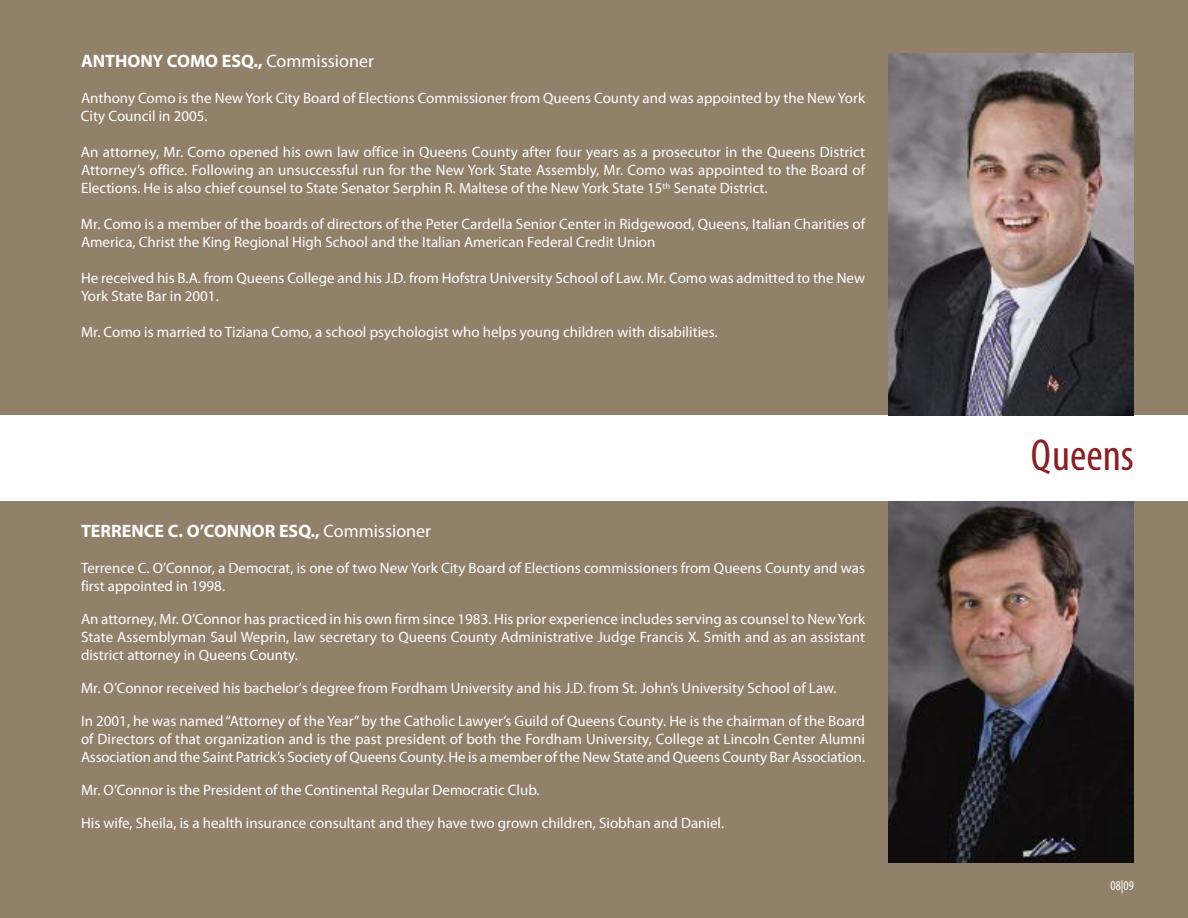
<style>
.page{position:relative;width:1188px;height:918px;background:#fff}
.page>*{position:absolute;margin:0;border:0;box-sizing:border-box;transform-origin:0 0}
.t1{font:condensed 45px "Myriad Pro";color:#892023}
.t2{font:700 18px "Myriad Pro";color:#fff}
.t3{font:15px/18px "Myriad Pro";color:#fff}
.t4{font:condensed 13.5px "Myriad Pro";color:#fff}
.s1{font-weight:400}
</style>
<div class="page">
<div style="left:0;top:0;width:1188px;height:415px;background:#91816b"></div>
<div style="left:0;top:501px;width:1188px;height:417px;background:#91816b"></div>
<img style="left:888px;top:54px;width:246px;height:361px">
<img style="left:888px;top:501px;width:246px;height:361px">
<p class="t2" style="left:81px;top:55px;width:294px">ANTHONY COMO ESQ., <span class="s1">Commissioner</span></p>
<p class="t3" style="left:81px;top:91px;width:786px">Anthony Como is the New York City Board of Elections Commissioner from Queens County and was appointed by the New York<br>City Council in 2005.</p>
<p class="t3" style="left:81px;top:145px;width:786px;text-align:justify">An attorney, Mr. Como opened his own law office in Queens County after four years as a prosecutor in the Queens District Attorney’s office. Following an unsuccessful run for the New York State Assembly, Mr. Como was appointed to the Board of Elections. He is also chief counsel to State Senator Serphin R. Maltese of the New York State 15<sup>th</sup> Senate District.</p>
<p class="t3" style="left:81px;top:217px;width:786px">Mr. Como is a member of the boards of directors of the Peter Cardella Senior Center in Ridgewood, Queens, Italian Charities of<br>America, Christ the King Regional High School and the Italian American Federal Credit Union</p>
<p class="t3" style="left:81px;top:271px;width:786px">He received his B.A. from Queens College and his J.D. from Hofstra University School of Law. Mr. Como was admitted to the New<br>York State Bar in 2001.</p>
<p class="t3" style="left:81px;top:325px;width:638px">Mr. Como is married to Tiziana Como, a school psychologist who helps young children with disabilities.</p>
<p class="t2" style="left:81px;top:524px;width:352px">TERRENCE C. O’CONNOR ESQ., <span class="s1">Commissioner</span></p>
<p class="t3" style="left:81px;top:560px;width:786px">Terrence C. O’Connor, a Democrat, is one of two New York City Board of Elections commissioners from Queens County and was first appointed in 1998.</p>
<p class="t3" style="left:81px;top:611px;width:786px;text-align:justify">An attorney, Mr. O’Connor has practiced in his own firm since 1983. His prior experience includes serving as counsel to NewYork State Assemblyman Saul Weprin, law secretary to Queens County Administrative Judge Francis X. Smith and as an assistant district attorney in Queens County.</p>
<p class="t3" style="left:81px;top:680px;width:757px">Mr. O’Connor received his bachelor’s degree from Fordham University and his J.D. from St. John’s University School of Law.</p>
<p class="t3" style="left:81px;top:713px;width:786px;text-align:justify">In 2001, he was named“Attorney of the Year”by the Catholic Lawyer’s Guild of Queens County. He is the chairman of the Board of Directors of that organization and is the past president of both the Fordham University, College at Lincoln Center Alumni Association and the Saint Patrick’s Society of Queens County. He is a member of the New State and Queens County Bar Association.</p>
<p class="t3" style="left:81px;top:782px;width:460px">Mr. O’Connor is the President of the Continental Regular Democratic Club.</p>
<p class="t3" style="left:81px;top:815px;width:645px">His wife, Sheila, is a health insurance consultant and they have two grown children, Siobhan and Daniel.</p>
<h1 class="t1" style="left:1031px;top:439px;width:105px">Queens</h1>
<p class="t4" style="left:1110px;top:881px;width:25px">08|09</p>
</div>
